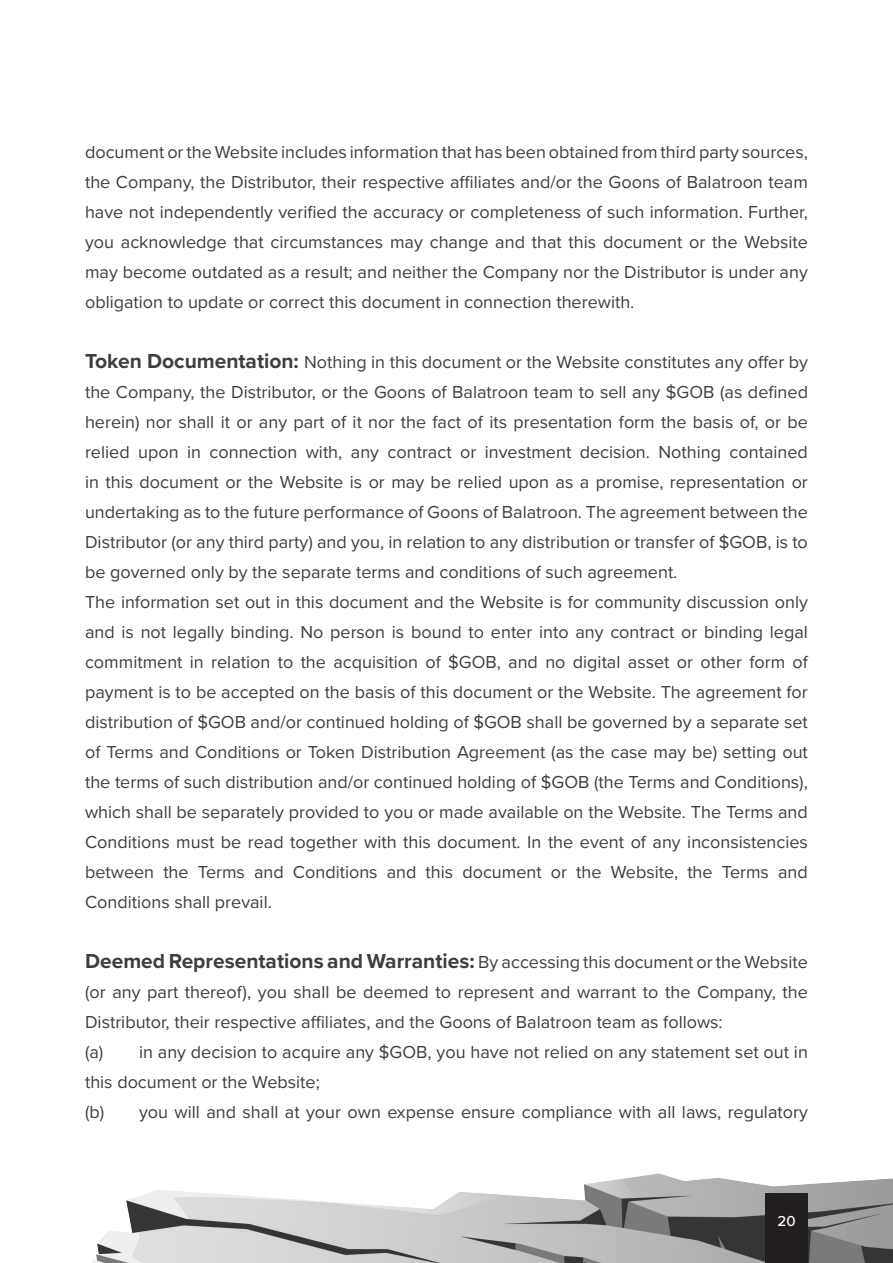
<style>
.page{position:relative;width:893px;height:1263px;background:#fff}
.page>*{position:absolute;margin:0;border:0;box-sizing:border-box;transform-origin:0 0}
.Body_Text_Black{font:700 21px "Proxima Nova";color:#3e3e3f}
.Body_Text_Black-2{font:18px/30px "Proxima Nova";color:#3e3e3f;text-align:justify}
.t1{font:500 15px "Proxima Nova";color:#fff}
.s1{font-weight:700;font-size:21px}
.s2{font-weight:400;font-size:18px}
</style>
<div class="page">
<img style="left:93px;top:1173px;width:800px;height:90px">
<div style="left:765px;top:1193px;width:43px;height:70px;background:#231f20"></div>
<p class="Body_Text_Black-2" style="left:85px;top:136px;width:724px">document or the Website includes information that has been obtained from third party sources, the Company, the Distributor, their respective affiliates and/or the Goons of Balatroon team have not independently verified the accuracy or completeness of such information. Further, you acknowledge that circumstances may change and that this document or the Website may become outdated as a result; and neither the Company nor the Distributor is under any obligation to update or correct this document in connection therewith.</p>
<p class="Body_Text_Black-2" style="left:85px;top:346px;width:724px"><span class="s1">Token Documentation:</span> Nothing in this document or the Website constitutes any offer by the Company, the Distributor, or the Goons of Balatroon team to sell any $GOB (as defined herein) nor shall it or any part of it nor the fact of its presentation form the basis of, or be relied upon in connection with, any contract or investment decision. Nothing contained in this document or the Website is or may be relied upon as a promise, representation or undertaking as to the future performance of Goons of Balatroon. The agreement between the Distributor (or any third party) and you, in relation to any distribution or transfer of $GOB, is to be governed only by the separate terms and conditions of such agreement.</p>
<p class="Body_Text_Black-2" style="left:85px;top:586px;width:724px">The information set out in this document and the Website is for community discussion only and is not legally binding. No person is bound to enter into any contract or binding legal commitment in relation to the acquisition of $GOB, and no digital asset or other form of payment is to be accepted on the basis of this document or the Website. The agreement for distribution of $GOB and/or continued holding of $GOB shall be governed by a separate set of Terms and Conditions or Token Distribution Agreement (as the case may be) setting out the terms of such distribution and/or continued holding of $GOB (the Terms and Conditions), which shall be separately provided to you or made available on the Website. The Terms and Conditions must be read together with this document. In the event of any inconsistencies between the Terms and Conditions and this document or the Website, the Terms and Conditions shall prevail.</p>
<p class="Body_Text_Black" style="left:85px;top:946px;width:724px">Deemed Representations and Warranties: <span class="s2">By accessing this document or the Website</span></p>
<p class="Body_Text_Black-2" style="left:85px;top:976px;width:724px">(or any part thereof), you shall be deemed to represent and warrant to the Company, the<br>Distributor, their respective affiliates, and the Goons of Balatroon team as follows:</p>
<p class="Body_Text_Black-2" style="left:85px;top:1036px;width:724px">(a) in any decision to acquire any $GOB, you have not relied on any statement set out in this document or the Website;</p>
<p class="Body_Text_Black-2" style="left:85px;top:1096px;width:724px">(b) you will and shall at your own expense ensure compliance with all laws, regulatory</p>
<p class="t1" style="left:778px;top:1210px;width:20px">20</p>
</div>
